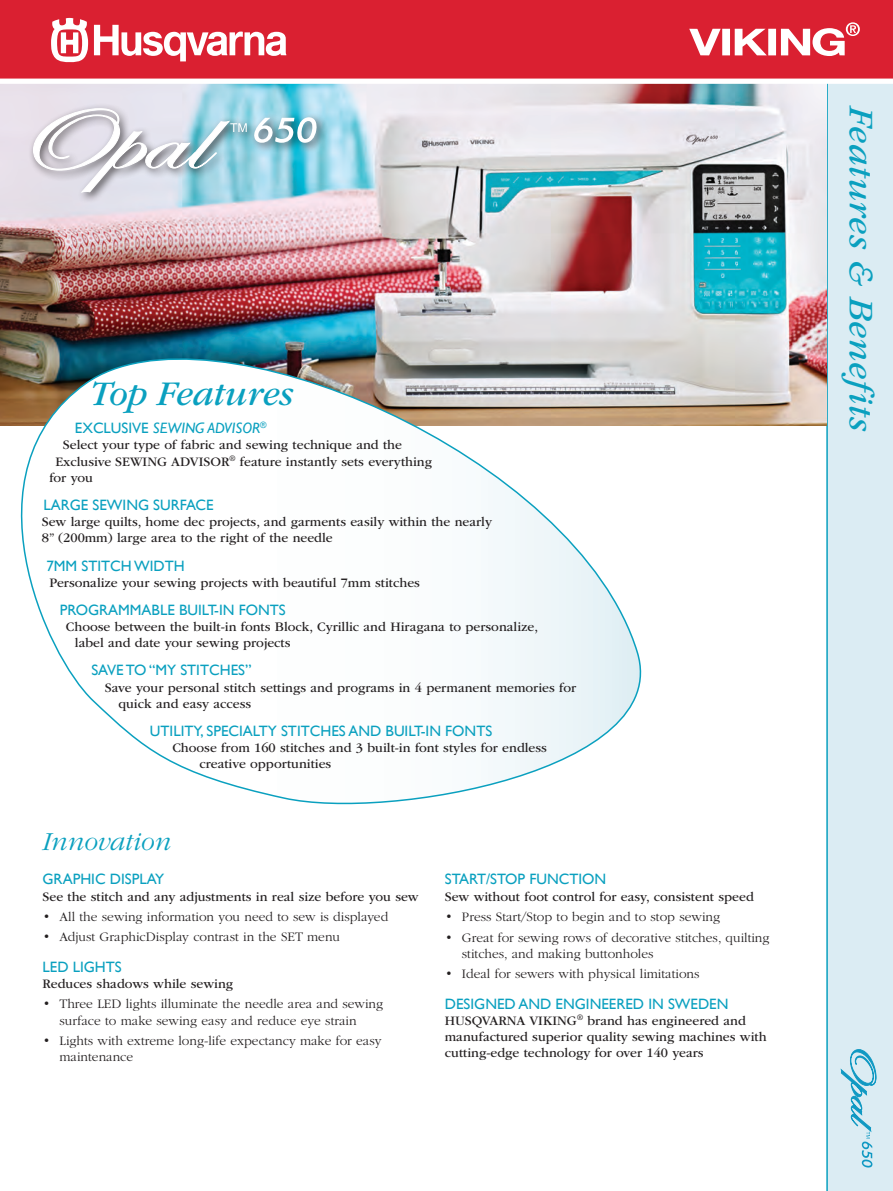
<style>
.page{position:relative;width:893px;height:1191px;background:#fff}
.page>*{position:absolute;margin:0;border:0;box-sizing:border-box;transform-origin:0 0}
.Top_feature{font:italic 36px "ITC Garamond Std";color:#0aa0bf}
.rubriker_övr__featur{font:italic 300 27px "ITC Garamond Std";color:#0aa0bf}
.Feature_Rubrik{font:15px "Gill Sans WGL";color:#0aa0bf}
.Feature_Rubrik-2{font:italic 15px "Gill Sans WGL";color:#0aa0bf}
.Feature{font:13.5px/16.2px "ITC Garamond Std";color:#231f20}
.Feature_Indrag{font:300 13.5px/16.2px "ITC Garamond Std";color:#231f20}
.s1{font-style:normal}
</style>
<div class="page">
<div style="left:826px;top:84px;width:67px;height:1107px;background:#dbecf3"></div>
<svg style="left:841px;top:1049px;width:35px;height:119px;background:#b3dbe9"></svg>
<img style="left:0;top:84px;width:826px;height:341px">
<svg style="left:0;top:294px;width:675px;height:511px"></svg>
<div style="left:28px;top:103px;width:300px;height:100px;background:#231f20;opacity:.75"></div>
<svg style="left:32px;top:108px;width:215px;height:86px;background:#c7d4dd"></svg>
<svg style="left:253px;top:117px;width:64px;height:26px"></svg>
<svg style="left:208px;top:83px;width:620px;height:1px"></svg>
<div style="left:0;top:0;width:893px;height:80px;background:#da2031"></div>
<svg style="left:51px;top:18px;width:37px;height:44px"></svg>
<svg style="left:94px;top:25px;width:192px;height:36px"></svg>
<svg style="left:689px;top:22px;width:171px;height:34px"></svg>
<hr style="left:0;top:79px;width:893px;height:4px;background:#fff">
<p class="Top_feature" style="left:90px;top:374px;width:205px">Top Features</p>
<p class="Feature_Rubrik-2" style="left:75px;top:418px;width:193px"><span class="s1">EXCLUSIVE</span> SEWING ADVISOR<sup>®</sup></p>
<p class="Feature" style="left:63px;top:437px;width:341px">Select your type of fabric and sewing technique and the</p>
<p class="Feature" style="left:55px;top:453px;width:378px">Exclusive SEWING ADVISOR<sup>®</sup> feature instantly sets everything</p>
<p class="Feature" style="left:49px;top:469px;width:45px">for you</p>
<p class="Feature_Rubrik" style="left:43px;top:494px;width:172px">LARGE SEWING SURFACE</p>
<p class="Feature" style="left:42px;top:514px;width:452px">Sew large quilts, home dec projects, and garments easily within the nearly<br>8” (200mm) large area to the right of the needle</p>
<p class="Feature_Rubrik" style="left:46px;top:555px;width:140px">7MM STITCH WIDTH</p>
<p class="Feature" style="left:49px;top:574px;width:372px">Personalize your sewing projects with beautiful 7mm stitches</p>
<p class="Feature_Rubrik" style="left:60px;top:599px;width:227px">PROGRAMMABLE BUILT-IN FONTS</p>
<p class="Feature" style="left:75px;top:619px;width:465px;text-indent:-9px">Choose between the built-in fonts Block, Cyrillic and Hiragana to personalize, label and date your sewing projects</p>
<p class="Feature_Rubrik" style="left:91px;top:660px;width:162px">SAVE TO “MY STITCHES”</p>
<p class="Feature" style="left:118px;top:679px;width:459px;text-indent:-14px">Save your personal stitch settings and programs in 4 permanent memories for quick and easy access</p>
<p class="Feature_Rubrik" style="left:150px;top:720px;width:344px">UTILITY, SPECIALTY STITCHES AND BUILT-IN FONTS</p>
<p class="Feature" style="left:199px;top:740px;width:349px;text-indent:-27px">Choose from 160 stitches and 3 built-in font styles for endless creative opportunities</p>
<p class="rubriker_övr__featur" style="left:43px;top:826px;width:130px">Innovation</p>
<p class="Feature_Rubrik" style="left:43px;top:869px;width:123px">GRAPHIC DISPLAY</p>
<p class="Feature" style="left:43px;top:888px;width:378px">See the stitch and any adjustments in real size before you sew</p>
<p class="Feature_Indrag" style="left:43px;top:909px;width:347px">• All the sewing information you need to sew is displayed</p>
<p class="Feature_Indrag" style="left:43px;top:929px;width:299px">• Adjust GraphicDisplay contrast in the SET menu</p>
<p class="Feature_Rubrik" style="left:43px;top:956px;width:81px">LED LIGHTS</p>
<p class="Feature" style="left:43px;top:975px;width:192px">Reduces shadows while sewing</p>
<p class="Feature_Indrag" style="left:60px;top:996px;width:325px;text-indent:-17px">• Three LED lights illuminate the needle area and sewing surface to make sewing easy and reduce eye strain</p>
<p class="Feature_Indrag" style="left:60px;top:1032px;width:324px;text-indent:-17px">• Lights with extreme long-life expectancy make for easy maintenance</p>
<p class="Feature_Rubrik" style="left:445px;top:869px;width:163px">START/STOP FUNCTION</p>
<p class="Feature" style="left:445px;top:888px;width:310px">Sew without foot control for easy, consistent speed</p>
<p class="Feature_Indrag" style="left:445px;top:909px;width:277px">• Press Start/Stop to begin and to stop sewing</p>
<p class="Feature_Indrag" style="left:462px;top:929px;width:309px;text-indent:-17px">• Great for sewing rows of decorative stitches, quilting stitches, and making buttonholes</p>
<p class="Feature_Indrag" style="left:445px;top:966px;width:256px">• Ideal for sewers with physical limitations</p>
<p class="Feature_Rubrik" style="left:445px;top:993px;width:285px">DESIGNED AND ENGINEERED IN SWEDEN</p>
<p class="Feature" style="left:445px;top:1012px;width:323px">HUSQVARNA VIKING<sup>®</sup> brand has engineered and manufactured superior quality sewing machines with cutting-edge technology for over 140 years</p>
<h1 class="Top_feature" style="left:881px;top:106px;width:326px;rotate:90deg">Features &amp; Benefits</h1>
</div>
